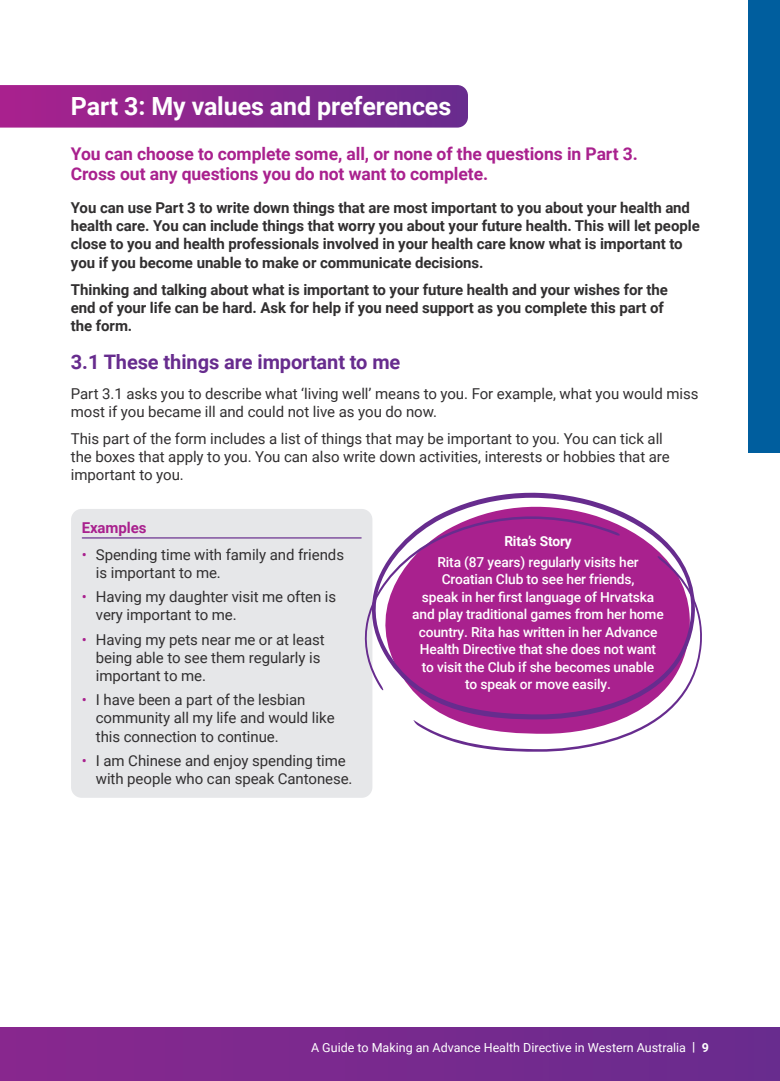
<style>
.page{position:relative;width:780px;height:1081px;background:#fff}
.page>*{position:absolute;margin:0;border:0;box-sizing:border-box;transform-origin:0 0}
.Sub_Head_1{font:700 25px "Roboto";letter-spacing:-.005em;color:#fff}
.Sub_Head_2{font:700 20px "Roboto";letter-spacing:-.005em;color:#672c8e}
.Intros{font:700 17.5px/20px "Roboto";letter-spacing:-.005em;color:#a9218e}
.Body_Copy{font:15px/18.1px "Roboto";letter-spacing:-.005em;color:#312f30}
.Body_Copy-2{font:700 15px/18.1px "Roboto";letter-spacing:-.005em;color:#312f30}
.Body_Copy-3{font:700 15px "Roboto";letter-spacing:-.005em;color:#a9218e}
.Balloon_Text{font:500 13.75px/17.5px "Roboto";letter-spacing:-.01em;color:#fff;text-align:center}
.Balloon_Text-2{font:700 13.75px "Roboto";letter-spacing:-.01em;color:#fff}
.t1{font:12.5px "Roboto";color:#fff}
.s1{color:#a9218e}
.s2{font-weight:700}
</style>
<div class="page">
<div style="left:0;top:1028px;width:780px;height:53px;background:linear-gradient(to right,#88278e,#682c8e)"></div>
<svg style="left:0;top:85px;width:468px;height:43px;background:#8a298f"></svg>
<div style="left:71px;top:509px;width:301px;height:289px;background:#e6e7e9;border-radius:11px"></div>
<hr style="left:82px;top:537px;width:279px;height:1px;background:#6d3591">
<svg style="left:369px;top:492px;width:309px;height:227px"></svg>
<svg style="left:364px;top:516px;width:256px;height:174px;fill:#a9218e"></svg>
<svg style="left:413px;top:556px;width:289px;height:196px;fill:#a9218e"></svg>
<div style="left:748px;top:0;width:32px;height:453px;background:#005e9e"></div>
<p class="Sub_Head_1" style="left:71px;top:88px;width:382px">Part 3: My values and preferences</p>
<p class="Intros" style="left:71px;top:143px;width:568px">You can choose to complete some, all, or none of the questions in Part 3.<br>Cross out any questions you do not want to complete.</p>
<p class="Body_Copy-2" style="left:71px;top:198px;width:630px">You can use Part 3 to write down things that are most important to you about your health and health care. You can include things that worry you about your future health. This will let people close to you and health professionals involved in your health care know what is important to you if you become unable to make or communicate decisions.</p>
<p class="Body_Copy-2" style="left:71px;top:280px;width:598px">Thinking and talking about what is important to your future health and your wishes for the end of your life can be hard. Ask for help if you need support as you complete this part of the form.</p>
<p class="Sub_Head_2" style="left:71px;top:347px;width:331px">3.1 These things are important to me</p>
<p class="Body_Copy" style="left:71px;top:384px;width:629px">Part 3.1 asks you to describe what ‘living well’ means to you. For example, what you would miss most if you became ill and could not live as you do now.</p>
<p class="Body_Copy" style="left:71px;top:429px;width:600px">This part of the form includes a list of things that may be important to you. You can tick all the boxes that apply to you. You can also write down activities, interests or hobbies that are important to you.</p>
<p class="Body_Copy-3" style="left:82px;top:517px;width:66px">Examples</p>
<p class="Body_Copy" style="left:96px;top:545px;width:250px;text-indent:-14px"><span class="s1">•</span> Spending time with family and friends is important to me.</p>
<p class="Body_Copy" style="left:96px;top:587px;width:242px;text-indent:-14px"><span class="s1">•</span> Having my daughter visit me often is very important to me.</p>
<p class="Body_Copy" style="left:96px;top:630px;width:230px;text-indent:-14px"><span class="s1">•</span> Having my pets near me or at least being able to see them regularly is important to me.</p>
<p class="Body_Copy" style="left:96px;top:690px;width:240px;text-indent:-14px"><span class="s1">•</span> I have been a part of the lesbian community all my life and would like this connection to continue.</p>
<p class="Body_Copy" style="left:96px;top:751px;width:258px;text-indent:-14px"><span class="s1">•</span> I am Chinese and enjoy spending time with people who can speak Cantonese.</p>
<p class="Balloon_Text-2" style="left:504px;top:531px;width:69px">Rita’s Story</p>
<p class="Balloon_Text" style="left:412px;top:552px;width:253px">Rita (87 years) regularly visits her Croatian Club to see her friends,<br>speak in her first language of Hrvatska and play traditional games from her home country. Rita has written in her Advance Health Directive that she does not want to visit the Club if she becomes unable<br>to speak or move easily.</p>
<p class="t1" style="left:311px;top:1038px;width:399px">A Guide to Making an Advance Health Directive in Western Australia <span class="s2">| 9</span></p>
</div>
